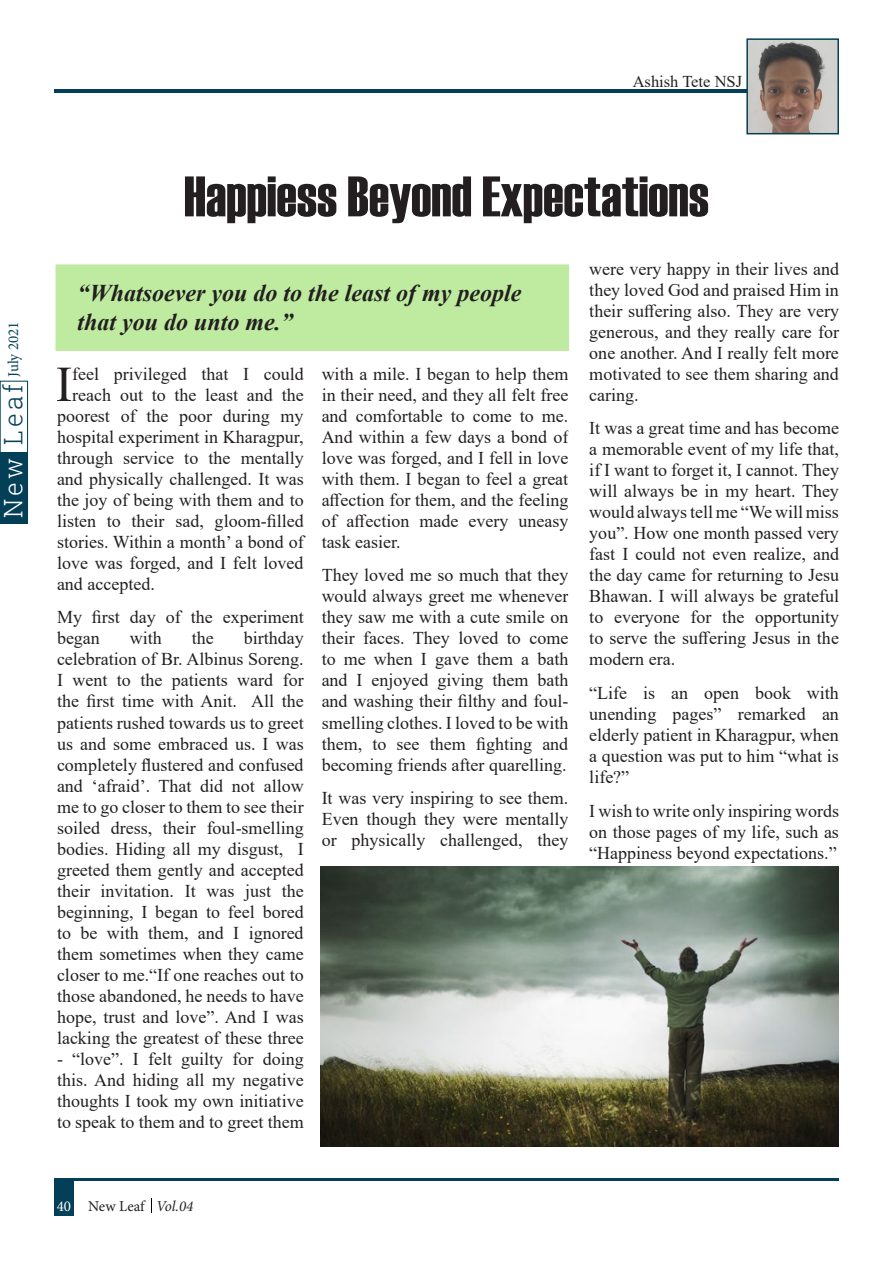
<style>
.page{position:relative;width:893px;height:1263px;background:#fff}
.page>*{position:absolute;margin:0;border:0;box-sizing:border-box;transform-origin:0 0}
.Main_Heading{font:57px "Haettenschweiler";color:#231f20}
.Body_text{font:49.65px "Times New Roman";color:#231f20}
.t1{font:300 25.5px "Roboto Slab";letter-spacing:.13em;color:#034057}
.Body_text-2{font:italic 700 24px/28.8px "Times New Roman";color:#231f20}
.Body_text-3{font:18px/21px "Times New Roman";color:#231f20;text-align:justify}
.author_name{font:16.5px "Times New Roman";color:#231f20}
.t2{font:15px "Minion Pro";letter-spacing:.005em;color:#231f20}
.t3{font:15px "Minion Pro";color:#034057}
.s1{color:#fff}
.s2{font-style:italic}
</style>
<div class="page">
<div style="left:52px;top:261px;width:520px;height:93px;background:#beeb9f;border:3px solid #fff"></div>
<hr style="left:54px;top:1178px;width:785px;height:3px;background:#034057">
<div style="left:54px;top:1178px;width:19px;height:37px;background:#034057"></div>
<svg style="left:151px;top:1198px;width:1px;height:14px"></svg>
<hr style="left:54px;top:89px;width:785px;height:3px;background:#034057">
<div style="left:0;top:452px;width:28px;height:71px;background:#034057"></div>
<div style="left:0;top:381px;width:28px;height:142px;border:1px solid #034057"></div>
<img style="left:749px;top:41px;width:87px;height:90px">
<div style="left:746px;top:38px;width:93px;height:96px;border:2px solid #034057"></div>
<img style="left:320px;top:866px;width:519px;height:281px">
<p class="author_name" style="left:633px;top:70px;width:111px">Ashish Tete NSJ</p>
<p class="t3" style="left:3px;top:377px;width:57px;rotate:-90deg">July 2021</p>
<h3 class="t1" style="left:-4px;top:518px;width:136px;rotate:-90deg"><span class="s1">New</span> Leaf</h3>
<p class="Main_Heading" style="left:184px;top:158px;width:526px">Happiess Beyond Expectations</p>
<p class="Body_text-2" style="left:77px;top:278px;width:445px">“Whatsoever you do to the least of my people that you do unto me.”</p>
<p class="Body_text" style="left:56px;top:349px;width:18px">I</p>
<p class="Body_text-3" style="left:72px;top:363px;width:233px">feel privileged that I could</p>
<p class="Body_text-3" style="left:72px;top:384px;width:233px">reach out to the least and the</p>
<p class="Body_text-3" style="left:57px;top:405px;width:248px">poorest of the poor during my</p>
<p class="Body_text-3" style="left:57px;top:426px;width:248px">hospital experiment in Kharagpur,</p>
<p class="Body_text-3" style="left:57px;top:447px;width:248px">through service to the mentally</p>
<p class="Body_text-3" style="left:57px;top:468px;width:248px">and physically challenged. It was</p>
<p class="Body_text-3" style="left:57px;top:489px;width:248px">the joy of being with them and to</p>
<p class="Body_text-3" style="left:57px;top:510px;width:248px">listen to their sad, gloom-filled</p>
<p class="Body_text-3" style="left:57px;top:531px;width:248px">stories. Within a month’ a bond of</p>
<p class="Body_text-3" style="left:57px;top:552px;width:248px">love was forged, and I felt loved</p>
<p class="Body_text-3" style="left:57px;top:573px;width:99px">and accepted.</p>
<p class="Body_text-3" style="left:57px;top:606px;width:248px">My first day of the experiment began</p>
<p class="Body_text-3" style="left:57px;top:627px;width:248px;text-indent:187px">birthday celebration of Br. Albinus Soreng.<br>I went to the patients ward for the first time with Anit. All the patients rushed towards us to greet us and some embraced us. I was completely flustered and confused and ‘afraid’. That did not allow me to go closer to them to see their soiled dress, their foul-smelling bodies. Hiding all my disgust, I greeted them gently and accepted their invitation. It was just the beginning, I began to feel bored to be with them, and I ignored them sometimes when they came closer to me.“If one reaches out to those abandoned, he needs to have hope, trust and love”. And I was lacking the greatest of these three</p>
<p class="Body_text-3" style="left:57px;top:1047px;width:248px">- “love”. I felt guilty for doing this. And hiding all my negative thoughts I took my own initiative to speak to them and to greet them</p>
<p class="Body_text-3" style="left:130px;top:627px;width:34px">with</p>
<p class="Body_text-3" style="left:192px;top:627px;width:23px">the</p>
<p class="Body_text-3" style="left:322px;top:363px;width:248px">with a mile. I began to help them in their need, and they all felt free and comfortable to come to me.<br>And within a few days a bond of love was forged, and I fell in love with them. I began to feel a great affection for them, and the feeling of affection made every uneasy task easier.</p>
<p class="Body_text-3" style="left:322px;top:564px;width:248px">They loved me so much that they would always greet me whenever they saw me with a cute smile on their faces. They loved to come to me when I gave them a bath and I enjoyed giving them bath and washing their filthy and foul&shy;smelling clothes. I loved to be with them, to see them fighting and becoming friends after quarelling.</p>
<p class="Body_text-3" style="left:322px;top:787px;width:248px">It was very inspiring to see them.<br>Even though they were mentally or physically challenged, they</p>
<p class="Body_text-3" style="left:589px;top:258px;width:251px">were very happy in their lives and they loved God and praised Him in their suffering also. They are very generous, and they really care for one another. And I really felt more motivated to see them sharing and caring.</p>
<p class="Body_text-3" style="left:589px;top:417px;width:251px">It was a great time and has become a memorable event of my life that, if I want to forget it, I cannot. They will always be in my heart. They would always tell me “We will miss you”. How one month passed very fast I could not even realize, and the day came for returning to Jesu Bhawan. I will always be grateful to everyone for the opportunity to serve the suffering Jesus in the modern era.</p>
<p class="Body_text-3" style="left:589px;top:682px;width:251px">“Life is an open book with unending pages” remarked an elderly patient in Kharagpur, when a question was put to him “what is life?”</p>
<p class="Body_text-3" style="left:589px;top:800px;width:251px">I wish to write only inspiring words on those pages of my life, such as “Happiness beyond expectations.”</p>
<p class="t2" style="left:57px;top:1196px;width:138px"><span class="s1">40</span> New Leaf <span class="s2">Vol.04</span></p>
</div>
